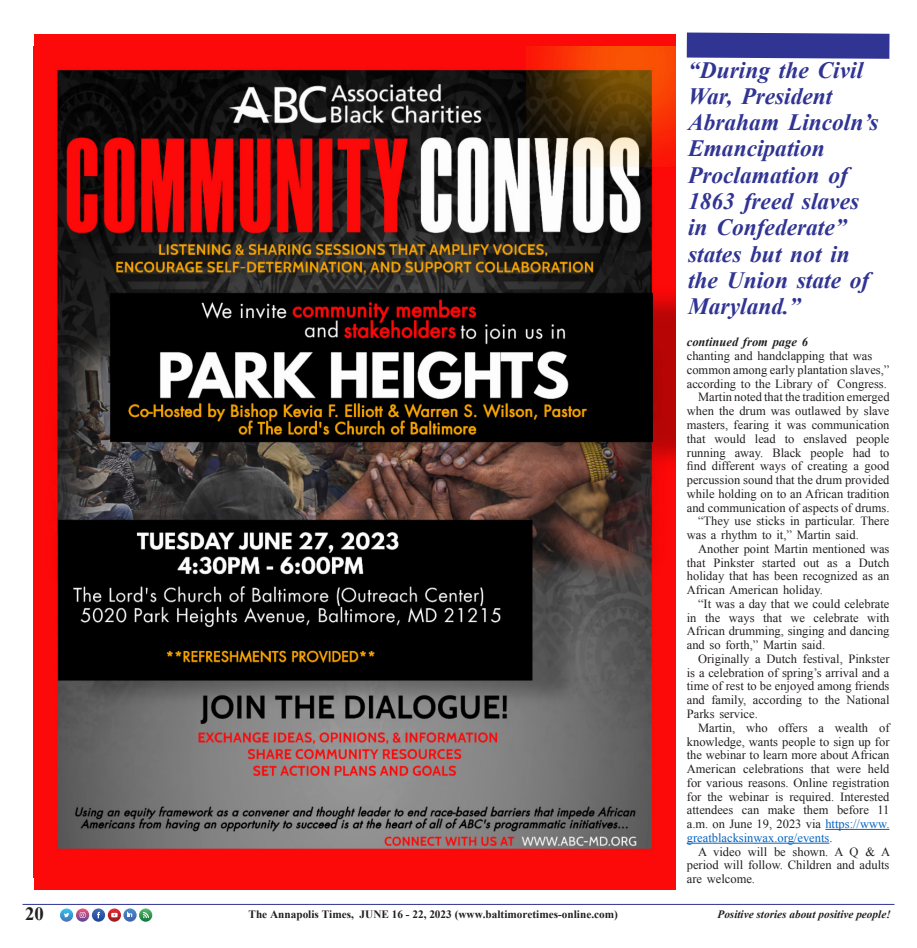
<style>
.page{position:relative;width:917px;height:948px;background:#fff}
.page>*{position:absolute;margin:0;border:0;box-sizing:border-box;transform-origin:0 0}
.second_pa_bt{font:italic 700 23.38px/26.2px "Times New Roman";color:#303493}
.t1{font:700 18.75px "Times New Roman";color:#231f20}
.second_pa_bt-2{font:12.5px/13.8px "Times New Roman";color:#231f20;text-align:justify}
.second_pa_bt-3{font:italic 700 12.5px "Times New Roman";color:#231f20}
.t2{font:700 11.25px "Times New Roman";color:#231f20}
.t3{font:italic 700 11.25px "Times New Roman";color:#231f20}
.s1{color:#0563c1}
</style>
<div class="page">
<hr style="left:22px;top:903px;width:872px;height:1px;background:#303493">
<svg style="left:60px;top:908px;width:61px;height:13px"></svg>
<svg style="left:139px;top:908px;width:13px;height:13px"></svg>
<svg style="left:123px;top:908px;width:14px;height:13px"></svg>
<svg style="left:127px;top:911px;width:5px;height:5px"></svg>
<div style="left:34px;top:34px;width:641px;height:855px;background:#fc0909"></div>
<img style="left:57px;top:46px;width:618px;height:803px">
<hr style="left:825px;top:828px;width:64px;height:1px;background:#0563c1">
<hr style="left:686px;top:842px;width:143px;height:1px;background:#0563c1">
<svg style="left:661px;top:32px;width:229px;height:39px"></svg>
<p class="second_pa_bt" style="left:688px;top:56px;width:192px">“During the Civil<br>War, President<br>Abraham Lincoln’s<br>Emancipation<br>Proclamation of<br>1863 freed slaves in Confederate” states but not in the Union state of<br>Maryland.”</p>
<p class="second_pa_bt-3" style="left:686px;top:333px;width:123px">continued from page 6</p>
<p class="second_pa_bt-2" style="left:686px;top:349px;width:187px">chanting and handclapping that was</p>
<p class="second_pa_bt-2" style="left:686px;top:362px;width:204px">common among early plantation slaves,” according to the Library of Congress.</p>
<p class="second_pa_bt-2" style="left:686px;top:390px;width:204px;text-indent:11px">Martin noted that the tradition emerged when the drum was outlawed by slave masters, fearing it was communication that would lead to enslaved people running away. Black people had to find different ways of creating a good percussion sound that the drum provided while holding on to an African tradition and communication of aspects of drums.</p>
<p class="second_pa_bt-2" style="left:686px;top:514px;width:204px;text-indent:11px">“They use sticks in particular. There was a rhythm to it,” Martin said.</p>
<p class="second_pa_bt-2" style="left:686px;top:541px;width:204px;text-indent:11px">Another point Martin mentioned was that Pinkster started out as a Dutch holiday that has been recognized as an African American holiday.</p>
<p class="second_pa_bt-2" style="left:686px;top:596px;width:204px;text-indent:11px">“It was a day that we could celebrate in the ways that we celebrate with African drumming, singing and dancing and so forth,” Martin said.</p>
<p class="second_pa_bt-2" style="left:686px;top:651px;width:204px;text-indent:11px">Originally a Dutch festival, Pinkster is a celebration of spring’s arrival and a time of rest to be enjoyed among friends and family, according to the National Parks service.</p>
<p class="second_pa_bt-2" style="left:686px;top:720px;width:204px;text-indent:11px">Martin, who offers a wealth of knowledge, wants people to sign up for the webinar to learn more about African American celebrations that were held for various reasons. Online registration for the webinar is required. Interested attendees can make them before 11 a.m. on June 19, 2023 via <span class="s1">https://www. greatblacksinwax.org/events</span>.</p>
<p class="second_pa_bt-2" style="left:686px;top:844px;width:205px;text-indent:11px">A video will be shown. A Q &amp; A period will follow. Children and adults are welcome.</p>
<h2 class="t1" style="left:25px;top:900px;width:20px">20</h2>
<p class="t2" style="left:248px;top:905px;width:371px">The Annapolis Times, JUNE 16 - 22, 2023 (www.baltimoretimes-online.com)</p>
<p class="t3" style="left:717px;top:906px;width:175px">Positive stories about positive people!</p>
</div>
